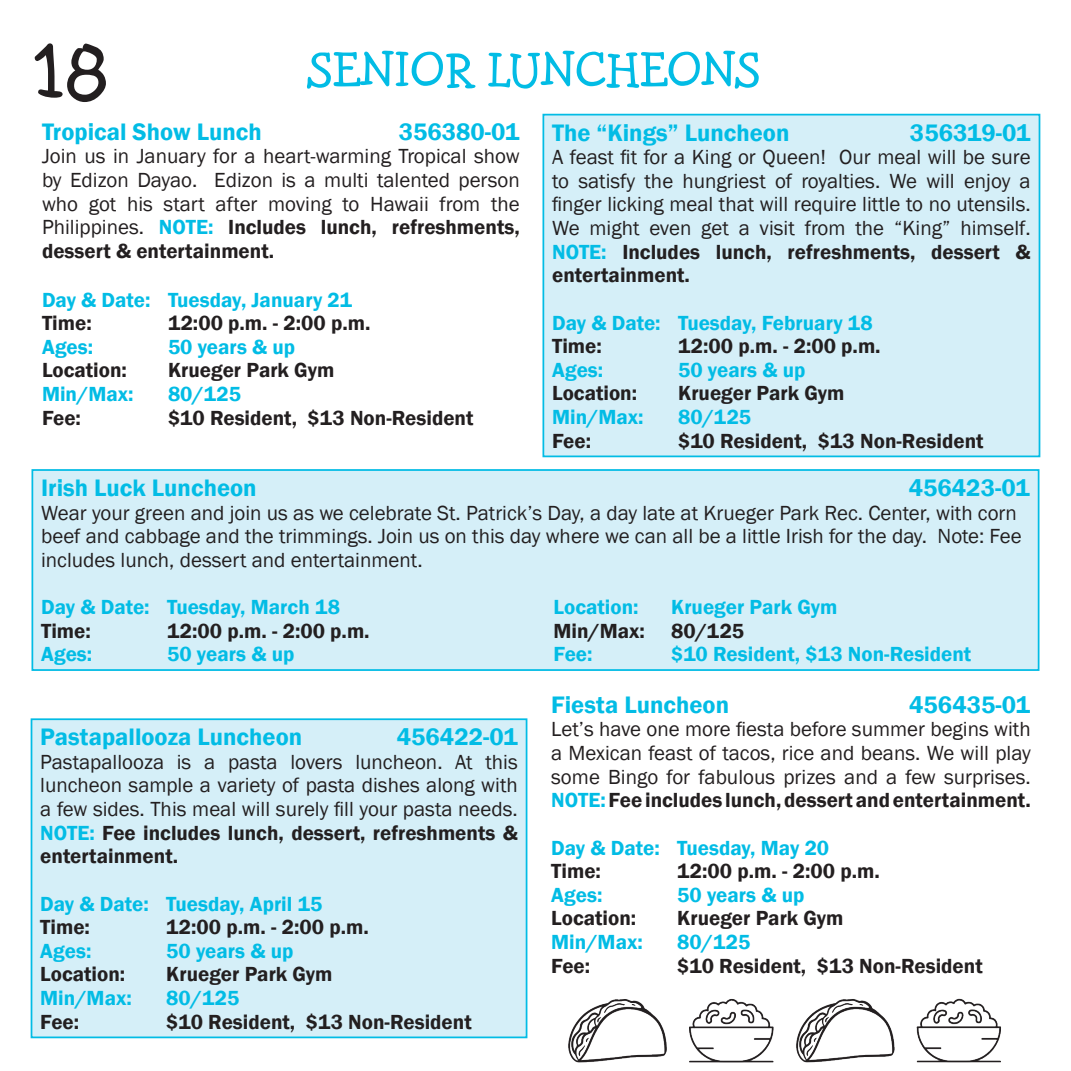
<style>
.page{position:relative;width:1071px;height:1071px;background:#fff}
.page>*{position:absolute;margin:0;border:0;box-sizing:border-box;transform-origin:0 0}
.t1{font:87.5px "Hank BT";color:#231f20}
.t2{font:52.5px "Hank BT";letter-spacing:-.01em;color:#02bce5}
.Note_Style__bold{font:600 24.5px "Franklin Gothic";color:#02bce5}
.Note_Style__bold-2{font:21px/23.6px "Franklin Gothic";color:#231f20;text-align:justify}
.Note_Style__bold-3{font:600 21px "Franklin Gothic";color:#231f20}
.Note_Style__bold-4{font:600 21px/23.6px "Franklin Gothic";color:#02bce5}
.s1{font-weight:600;color:#02bce5}
.s2{font-weight:600}
.s3{color:#231f20}
</style>
<div class="page">
<div style="left:543px;top:115px;width:497px;height:341px;background:#d5eff8"></div>
<div style="left:542px;top:114px;width:498px;height:343px;border:2px solid #02bce5"></div>
<div style="left:32px;top:719px;width:495px;height:318px;background:#d5eff8"></div>
<div style="left:31px;top:718px;width:496px;height:320px;border:2px solid #02bce5"></div>
<div style="left:32px;top:470px;width:1007px;height:200px;background:#d5eff8"></div>
<div style="left:32px;top:469px;width:1008px;height:202px;border:2px solid #02bce5"></div>
<img style="left:568px;top:999px;width:206px;height:64px">
<img style="left:796px;top:998px;width:205px;height:65px">
<p class="t1" style="left:32px;top:17px;width:79px">18</p>
<p class="Note_Style__bold" style="left:42px;top:116px;width:221px">Tropical Show Lunch</p>
<p class="Note_Style__bold" style="left:399px;top:116px;width:122px">356380-01</p>
<p class="Note_Style__bold-2" style="left:42px;top:145px;width:479px">Join us in January for a heart-warming Tropical show by Edizon Dayao. Edizon is a multi talented person who got his start after moving to Hawaii from the Philippines. <span class="s1">NOTE:</span> <span class="s2">Includes lunch, refreshments, dessert &amp; entertainment.</span></p>
<p class="Note_Style__bold-4" style="left:42px;top:288px;width:312px">Day &amp; Date: Tuesday, January 21</p>
<p class="Note_Style__bold-3" style="left:42px;top:310px;width:51px">Time:</p>
<p class="Note_Style__bold-3" style="left:168px;top:310px;width:204px">12:00 p.m. - 2:00 p.m.</p>
<p class="Note_Style__bold-4" style="left:42px;top:335px;width:53px">Ages:</p>
<p class="Note_Style__bold-4" style="left:168px;top:335px;width:129px">50 years &amp; up</p>
<p class="Note_Style__bold-3" style="left:42px;top:358px;width:87px">Location:</p>
<p class="Note_Style__bold-3" style="left:168px;top:358px;width:168px">Krueger Park Gym</p>
<p class="Note_Style__bold-4" style="left:42px;top:383px;width:93px">Min/Max:</p>
<p class="Note_Style__bold-4" style="left:168px;top:383px;width:75px">80/125</p>
<p class="Note_Style__bold-3" style="left:42px;top:405px;width:41px">Fee:</p>
<p class="Note_Style__bold-3" style="left:168px;top:405px;width:307px">$10 Resident, $13 Non-Resident</p>
<p class="t2" style="left:308px;top:38px;width:455px">SENIOR LUNCHEONS</p>
<p class="Note_Style__bold" style="left:552px;top:117px;width:239px">The “Kings” Luncheon</p>
<p class="Note_Style__bold" style="left:910px;top:117px;width:122px">356319-01</p>
<p class="Note_Style__bold-2" style="left:552px;top:146px;width:480px">A feast fit for a King or Queen! Our meal will be sure to satisfy the hungriest of royalties. We will enjoy a finger licking meal that will require little to no utensils.<br>We might even get a visit from the “King” himself.<br><span class="s1">NOTE:</span> <span class="s2">Includes lunch, refreshments, dessert &amp; entertainment.</span></p>
<p class="Note_Style__bold-4" style="left:552px;top:311px;width:322px">Day &amp; Date: Tuesday, February 18<br><span class="s3">Time:</span></p>
<p class="Note_Style__bold-3" style="left:678px;top:333px;width:204px">12:00 p.m. - 2:00 p.m.</p>
<p class="Note_Style__bold-4" style="left:552px;top:358px;width:53px">Ages:</p>
<p class="Note_Style__bold-4" style="left:678px;top:358px;width:129px">50 years &amp; up</p>
<p class="Note_Style__bold-3" style="left:552px;top:380px;width:87px">Location:</p>
<p class="Note_Style__bold-3" style="left:678px;top:380px;width:168px">Krueger Park Gym</p>
<p class="Note_Style__bold-4" style="left:552px;top:405px;width:93px">Min/Max:</p>
<p class="Note_Style__bold-4" style="left:678px;top:405px;width:75px">80/125</p>
<p class="Note_Style__bold-3" style="left:552px;top:428px;width:41px">Fee:</p>
<p class="Note_Style__bold-3" style="left:678px;top:428px;width:307px">$10 Resident, $13 Non-Resident</p>
<p class="Note_Style__bold" style="left:41px;top:473px;width:217px">Irish Luck Luncheon</p>
<p class="Note_Style__bold" style="left:909px;top:473px;width:123px">456423-01</p>
<p class="Note_Style__bold-2" style="left:41px;top:501px;width:982px;text-align:left">Wear your green and join us as we celebrate St. Patrick’s Day, a day late at Krueger Park Rec. Center, with corn beef and cabbage and the trimmings. Join us on this day where we can all be a little Irish for the day. Note: Fee includes lunch, dessert and entertainment.</p>
<p class="Note_Style__bold-4" style="left:41px;top:595px;width:300px">Day &amp; Date: Tuesday, March 18</p>
<p class="Note_Style__bold-4" style="left:554px;top:595px;width:87px">Location:</p>
<p class="Note_Style__bold-4" style="left:671px;top:595px;width:168px">Krueger Park Gym</p>
<p class="Note_Style__bold-3" style="left:41px;top:618px;width:51px">Time:</p>
<p class="Note_Style__bold-3" style="left:167px;top:618px;width:204px">12:00 p.m. - 2:00 p.m.</p>
<p class="Note_Style__bold-3" style="left:553px;top:618px;width:192px">Min/Max: 80/125</p>
<p class="Note_Style__bold-4" style="left:41px;top:643px;width:53px">Ages:</p>
<p class="Note_Style__bold-4" style="left:167px;top:643px;width:129px">50 years &amp; up</p>
<p class="Note_Style__bold-4" style="left:554px;top:643px;width:41px">Fee:</p>
<p class="Note_Style__bold-4" style="left:671px;top:643px;width:302px">$10 Resident, $13 Non-Resident</p>
<p class="Note_Style__bold" style="left:40px;top:722px;width:264px">Pastapallooza Luncheon</p>
<p class="Note_Style__bold" style="left:397px;top:722px;width:123px">456422-01</p>
<p class="Note_Style__bold-2" style="left:40px;top:750px;width:479px">Pastapallooza is a pasta lovers luncheon. At this luncheon sample a variety of pasta dishes along with a few sides. This meal will surely fill your pasta needs.<br><span class="s1">NOTE:</span> <span class="s2">Fee includes lunch, dessert, refreshments &amp; entertainment.</span></p>
<p class="Note_Style__bold-4" style="left:40px;top:892px;width:284px">Day &amp; Date: Tuesday, April 15</p>
<p class="Note_Style__bold-3" style="left:40px;top:914px;width:51px">Time:</p>
<p class="Note_Style__bold-3" style="left:166px;top:914px;width:204px">12:00 p.m. - 2:00 p.m.</p>
<p class="Note_Style__bold-4" style="left:40px;top:939px;width:53px">Ages:</p>
<p class="Note_Style__bold-4" style="left:166px;top:939px;width:129px">50 years &amp; up</p>
<p class="Note_Style__bold-3" style="left:40px;top:961px;width:87px">Location:</p>
<p class="Note_Style__bold-3" style="left:166px;top:961px;width:168px">Krueger Park Gym</p>
<p class="Note_Style__bold-4" style="left:40px;top:986px;width:93px">Min/Max:</p>
<p class="Note_Style__bold-4" style="left:166px;top:986px;width:75px">80/125</p>
<p class="Note_Style__bold-3" style="left:40px;top:1009px;width:41px">Fee:</p>
<p class="Note_Style__bold-3" style="left:166px;top:1009px;width:307px">$10 Resident, $13 Non-Resident</p>
<p class="Note_Style__bold" style="left:551px;top:690px;width:179px">Fiesta Luncheon</p>
<p class="Note_Style__bold" style="left:909px;top:690px;width:123px">456435-01</p>
<p class="Note_Style__bold-2" style="left:551px;top:718px;width:481px">Let’s have one more fiesta before summer begins with a Mexican feast of tacos, rice and beans. We will play some Bingo for fabulous prizes and a few surprises.<br><span class="s1">NOTE:</span> <span class="s2">Fee includes lunch, dessert and entertainment.</span></p>
<p class="Note_Style__bold-4" style="left:551px;top:836px;width:280px">Day &amp; Date: Tuesday, May 20<br><span class="s3">Time:</span></p>
<p class="Note_Style__bold-3" style="left:677px;top:858px;width:204px">12:00 p.m. - 2:00 p.m.</p>
<p class="Note_Style__bold-4" style="left:551px;top:883px;width:53px">Ages:</p>
<p class="Note_Style__bold-4" style="left:677px;top:883px;width:129px">50 years &amp; up</p>
<p class="Note_Style__bold-3" style="left:551px;top:905px;width:87px">Location:</p>
<p class="Note_Style__bold-3" style="left:677px;top:905px;width:168px">Krueger Park Gym</p>
<p class="Note_Style__bold-4" style="left:551px;top:930px;width:93px">Min/Max:</p>
<p class="Note_Style__bold-4" style="left:677px;top:930px;width:75px">80/125</p>
<p class="Note_Style__bold-3" style="left:551px;top:953px;width:41px">Fee:</p>
<p class="Note_Style__bold-3" style="left:677px;top:953px;width:307px">$10 Resident, $13 Non-Resident</p>
</div>
